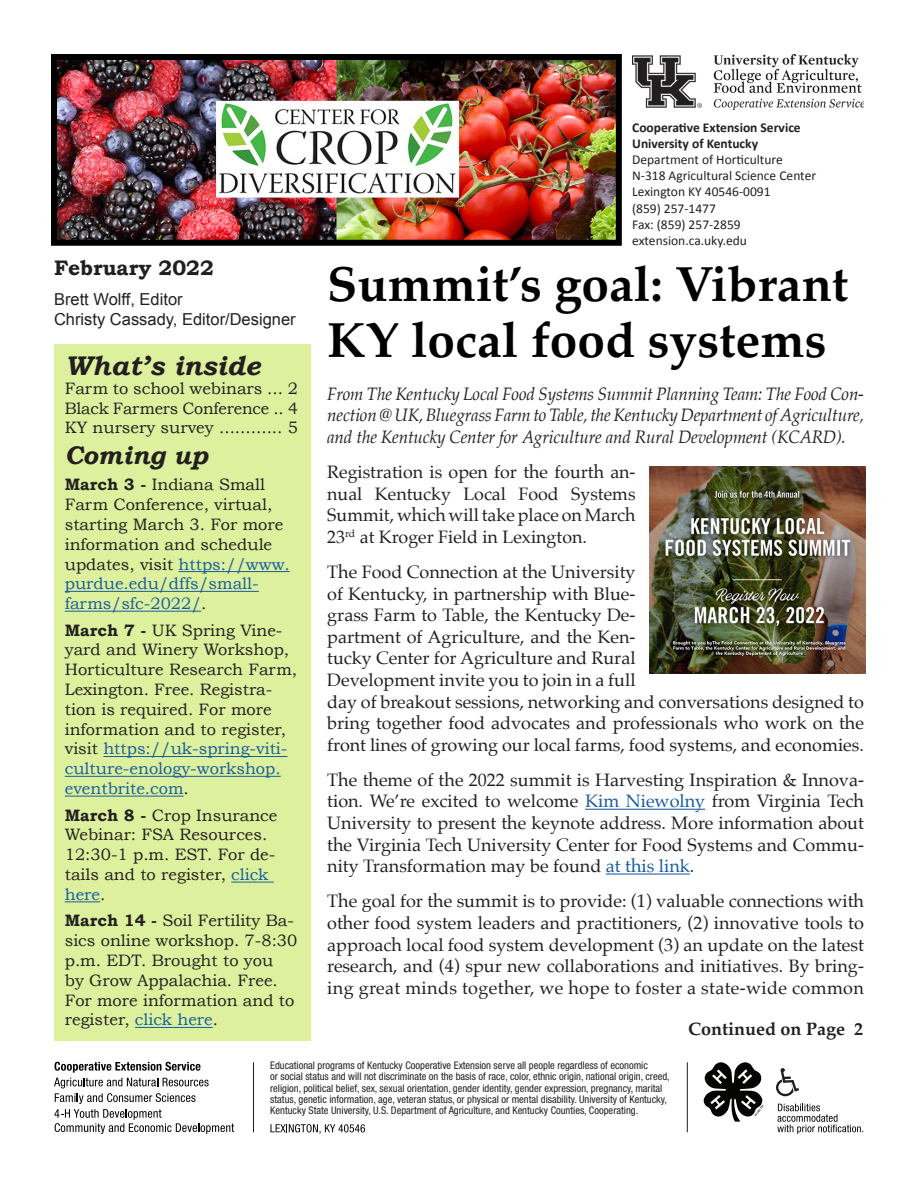
<style>
.page{position:relative;width:918px;height:1188px;background:#fff}
.page>*{position:absolute;margin:0;border:0;box-sizing:border-box;transform-origin:0 0}
.t1{font:700 49.5px/55.5px "Palatino";color:#000}
.t2{font:italic 700 27px "Bookman Old Style";color:#231f20}
.t3{font:italic 700 25.5px "Bookman Old Style";color:#231f20}
.t4{font:700 21px "Bookman Old Style";color:#231f20}
.t5{font:18px/21.6px "Palatino";color:#231f20;text-align:justify}
.t6{font:italic 18px/21.6px "Palatino";letter-spacing:-.01em;color:#231f20;text-align:justify;scale:.95 1}
.t7{font:700 18px "Palatino";color:#231f20}
.t8{font:16.5px/19.8px "Bookman Old Style";color:#231f20}
.t9{font:16.5px "Arial";color:#231f20}
.t10{font:13.5px/16.2px "Calibri";color:#231f20}
.t11{font:condensed 10.5px/11.2px "Helvetica Neue LT Std";color:#231f20}
.s1{font-weight:700}
.s2{color:#175d9e}
</style>
<div class="page">
<hr style="left:585px;top:809px;width:120px;height:1px;background:#175d9e">
<hr style="left:606px;top:874px;width:84px;height:1px;background:#175d9e">
<div style="left:54px;top:345px;width:257px;height:696px;background:#dcf09d"></div>
<hr style="left:179px;top:571px;width:111px;height:1px;background:#175d9e">
<hr style="left:65px;top:591px;width:194px;height:1px;background:#175d9e">
<hr style="left:65px;top:611px;width:136px;height:1px;background:#175d9e">
<hr style="left:103px;top:756px;width:185px;height:1px;background:#175d9e">
<hr style="left:65px;top:776px;width:216px;height:1px;background:#175d9e">
<hr style="left:65px;top:796px;width:119px;height:1px;background:#175d9e">
<hr style="left:231px;top:882px;width:43px;height:1px;background:#175d9e">
<hr style="left:65px;top:901px;width:35px;height:1px;background:#175d9e">
<hr style="left:135px;top:1027px;width:78px;height:1px;background:#175d9e">
<img style="left:632px;top:54px;width:232px;height:56px">
<img style="left:58px;top:61px;width:557px;height:178px">
<div style="left:51px;top:54px;width:571px;height:192px;border:6px solid #000"></div>
<div style="left:776px;top:1079px;width:19px;height:17px;border:2px solid #201d1e;border-radius:50%"></div>
<svg style="left:779px;top:1068px;width:20px;height:26px"></svg>
<svg style="left:54px;top:1062px;width:180px;height:72px"></svg>
<svg style="left:270px;top:1124px;width:95px;height:10px"></svg>
<svg style="left:777px;top:1104px;width:86px;height:30px"></svg>
<hr style="left:253px;top:1062px;width:1px;height:70px;background:#201d1e">
<hr style="left:687px;top:1062px;width:1px;height:70px;background:#201d1e">
<svg style="left:703px;top:1062px;width:60px;height:60px"></svg>
<img style="left:649px;top:466px;width:216px;height:208px">
<p class="t4" style="left:54px;top:256px;width:162px">February 2022</p>
<p class="t9" style="left:54px;top:288px;width:130px">Brett Wolff, Editor</p>
<p class="t9" style="left:54px;top:308px;width:243px">Christy Cassady, Editor/Designer</p>
<p class="t2" style="left:65px;top:349px;width:197px">What’s inside</p>
<p class="t8" style="left:65px;top:379px;width:235px">Farm to school webinars ... 2</p>
<p class="t8" style="left:65px;top:398px;width:235px">Black Farmers Conference .. 4</p>
<p class="t8" style="left:65px;top:418px;width:235px">KY nursery survey ............ 5</p>
<p class="t3" style="left:65px;top:440px;width:145px">Coming up</p>
<p class="t8" style="left:65px;top:475px;width:227px"><span class="s1">March 3 -</span> Indiana Small<br>Farm Conference, virtual, starting March 3. For more information and schedule updates, visit <span class="s2">https://www. purdue.edu/dffs/small&shy;farms/sfc-2022/</span>.</p>
<p class="t8" style="left:65px;top:620px;width:234px"><span class="s1">March 7 -</span> UK Spring Vine&shy;yard and Winery Workshop,<br>Horticulture Research Farm,<br>Lexington. Free. Registra&shy;tion is required. For more information and to register, visit <span class="s2">https://uk-spring-viti&shy;culture-enology-workshop. eventbrite.com</span>.</p>
<p class="t8" style="left:65px;top:805px;width:214px"><span class="s1">March 8 -</span> Crop Insurance<br>Webinar: FSA Resources.<br>12:30-1 p.m. EST. For de&shy;tails and to register, <span class="s2">click here</span>.</p>
<p class="t8" style="left:65px;top:911px;width:234px"><span class="s1">March 14 -</span> Soil Fertility Ba&shy;sics online workshop. 7-8:30 p.m. EDT. Brought to you<br>by Grow Appalachia. Free.<br>For more information and to register, <span class="s2">click here</span>.</p>
<p class="t10" style="left:632px;top:119px;width:185px"><span class="s1">Cooperative Extension Service<br>University of Kentucky<br></span>Department of Horticulture<br>N-318 Agricultural Science Center<br>Lexington KY 40546-0091<br>(859) 257-1477<br>Fax: (859) 257-2859 extension.ca.uky.edu</p>
<p class="t1" style="left:327px;top:255px;width:523px">Summit’s goal: Vibrant<br>KY local food systems</p>
<p class="t6" style="left:327px;top:382px;width:567px">From The Kentucky Local Food Systems Summit Planning Team: The Food Con&shy;nection @ UK, Bluegrass Farm to Table, the Kentucky Department of Agriculture, and the Kentucky Center for Agriculture and Rural Development (KCARD).</p>
<p class="t5" style="left:327px;top:461px;width:310px">Registration is open for the fourth an&shy;nual Kentucky Local Food Systems Summit, which will take place on March 23<sup>rd</sup> at Kroger Field in Lexington.</p>
<p class="t5" style="left:327px;top:561px;width:538px;text-align:left">The Food Connection at the University<br>of Kentucky, in partnership with Blue-<br>grass Farm to Table, the Kentucky De-<br>partment of Agriculture, and the Ken-<br>tucky Center for Agriculture and Rural<br>Development invite you to join in a full<br>day of breakout sessions, networking and conversations designed to bring together food advocates and professionals who work on the front lines of growing our local farms, food systems, and economies.</p>
<p class="t5" style="left:327px;top:769px;width:538px">The theme of the 2022 summit is Harvesting Inspiration &amp; Innova&shy;tion. We’re excited to welcome <span class="s2">Kim Niewolny</span> from Virginia Tech University to present the keynote address. More information about the Virginia Tech University Center for Food Systems and Commu&shy;nity Transformation may be found <span class="s2">at this link</span>.</p>
<p class="t5" style="left:327px;top:890px;width:538px">The goal for the summit is to provide: (1) valuable connections with other food system leaders and practitioners, (2) innovative tools to approach local food system development (3) an update on the latest research, and (4) spur new collaborations and initiatives. By bring&shy;ing great minds together, we hope to foster a state-wide common</p>
<p class="t7" style="left:688px;top:1014px;width:176px">Continued on Page 2</p>
<p class="t11" style="left:270px;top:1060px;width:401px">Educational programs of Kentucky Cooperative Extension serve all people regardless of economic<br>or social status and will not discriminate on the basis of race, color, ethnic origin, national origin, creed, religion, political belief, sex, sexual orientation, gender identity, gender expression, pregnancy, marital status, genetic information, age, veteran status, or physical or mental disability. University of Kentucky, Kentucky State University, U.S. Department of Agriculture, and Kentucky Counties, Cooperating.</p>
</div>
